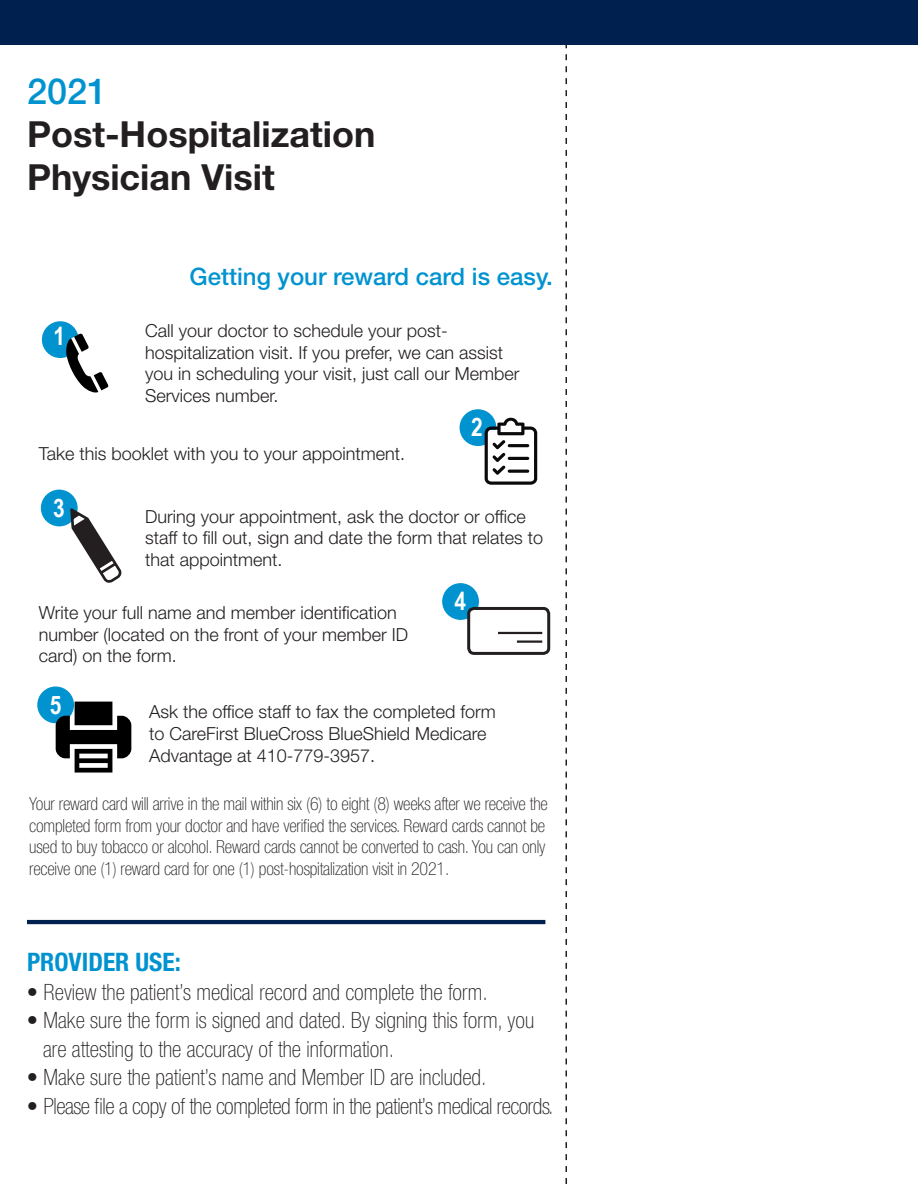
<style>
.page{position:relative;width:918px;height:1188px;background:#fff}
.page>*{position:absolute;margin:0;border:0;box-sizing:border-box;transform-origin:0 0}
.t1{font:700 36px/43.2px "Helvetica Neue LT Std";color:#231f20}
.t2{font:700 condensed 25.5px "Helvetica Neue LT Std";color:#0093d0}
.t3{font:700 25.5px "Arial Narrow";color:#fff}
.t4{font:500 24px "Helvetica Neue LT Std";color:#0093d0}
.t5{font:100 condensed 22.5px/28.5px "Helvetica Neue LT Std";color:#231f20}
.t6{font:100 condensed 22.5px "Helvetica Neue LT Std";letter-spacing:-.02em;color:#231f20}
.t7{font:300 18px/21.6px "Helvetica Neue LT Std";color:#231f20}
.t8{font:100 condensed 18px/21.6px "Helvetica Neue LT Std";letter-spacing:-.01em;color:#231f20}
.s1{font-weight:500;color:#0093d0}
</style>
<div class="page">
<hr style="left:27px;top:920px;width:518px;height:4px;background:#00214f">
<div style="left:42px;top:321px;width:37px;height:37px;background:#0093d0;border-radius:50%"></div>
<svg style="left:65px;top:333px;width:44px;height:60px"></svg>
<div style="left:460px;top:409px;width:36px;height:37px;background:#0093d0;border-radius:50%"></div>
<svg style="left:485px;top:418px;width:52px;height:67px"></svg>
<hr style="left:508px;top:470px;width:21px;height:3px;background:#0b090c;border-radius:2px">
<div style="left:442px;top:583px;width:37px;height:37px;background:#0093d0;border-radius:50%"></div>
<div style="left:469px;top:608px;width:80px;height:45px;background:#fff;border-radius:5px"></div>
<div style="left:467px;top:607px;width:83px;height:48px;border:3px solid #231f20;border-radius:5px"></div>
<hr style="left:517px;top:640px;width:25px;height:3px;background:#231f20">
<hr style="left:498px;top:632px;width:44px;height:2px;background:#231f20">
<div style="left:37px;top:686px;width:37px;height:37px;background:#0093d0;border-radius:50%"></div>
<svg style="left:56px;top:702px;width:75px;height:71px"></svg>
<div style="left:41px;top:490px;width:37px;height:36px;background:#0093d0;border-radius:50%"></div>
<svg style="left:70px;top:508px;width:52px;height:75px"></svg>
<svg style="left:566px;top:44px;width:1px;height:1140px"></svg>
<div style="left:0;top:0;width:918px;height:44px;background:#00214f"></div>
<p class="t1" style="left:27px;top:68px;width:350px"><span class="s1">2021<br></span>Post-Hospitalization<br>Physician Visit</p>
<h2 class="t3" style="left:53px;top:317px;width:13px">1</h2>
<p class="t4" style="left:190px;top:263px;width:365px">Getting your reward card is easy.</p>
<p class="t7" style="left:145px;top:320px;width:376px">Call your doctor to schedule your post&shy;hospitalization visit. If you prefer, we can assist you in scheduling your visit, just call our Member Services number.</p>
<h2 class="t3" style="left:471px;top:408px;width:13px">2</h2>
<p class="t7" style="left:39px;top:443px;width:368px">Take this booklet with you to your appointment.</p>
<h2 class="t3" style="left:53px;top:488px;width:13px">3</h2>
<p class="t7" style="left:145px;top:505px;width:400px">During your appointment, ask the doctor or office staff to fill out, sign and date the form that relates to that appointment.</p>
<p class="t7" style="left:39px;top:602px;width:371px">Write your full name and member identification number (located on the front of your member ID card) on the form.</p>
<p class="t7" style="left:149px;top:701px;width:348px">Ask the office staff to fax the completed form to CareFirst BlueCross BlueShield Medicare<br>Advantage at 410-779-3957.</p>
<p class="t8" style="left:29px;top:793px;width:520px">Your reward card will arrive in the mail within six (6) to eight (8) weeks after we receive the completed form from your doctor and have verified the services. Reward cards cannot be used to buy tobacco or alcohol. Reward cards cannot be converted to cash. You can only receive one (1) reward card for one (1) post-hospitalization visit in 2021.</p>
<h2 class="t3" style="left:455px;top:582px;width:13px">4</h2>
<h2 class="t3" style="left:50px;top:685px;width:13px">5</h2>
<p class="t2" style="left:27px;top:947px;width:155px">PROVIDER USE:</p>
<p class="t5" style="left:27px;top:977px;width:462px">• Review the patient’s medical record and complete the form.</p>
<p class="t5" style="left:43px;top:1006px;width:493px;text-indent:-16px">• Make sure the form is signed and dated. By signing this form, you are attesting to the accuracy of the information.</p>
<p class="t5" style="left:27px;top:1063px;width:461px">• Make sure the patient’s name and Member ID are included.</p>
<p class="t6" style="left:27px;top:1093px;width:528px">• Please file a copy of the completed form in the patient’s medical records.</p>
</div>
